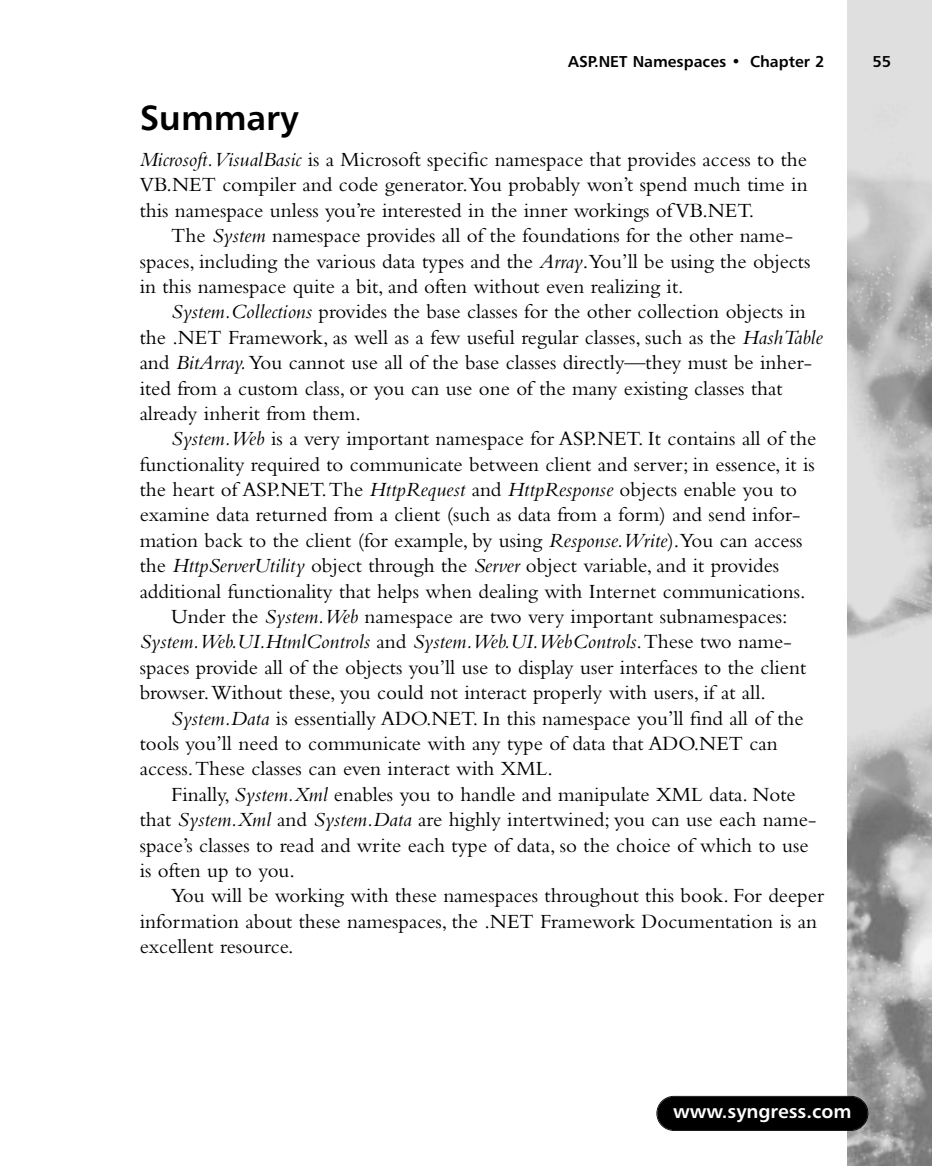
<style>
.page{position:relative;width:932px;height:1166px;background:#fff}
.page>*{position:absolute;margin:0;border:0;box-sizing:border-box;transform-origin:0 0}
.t1{font:35px "Humanist 777 BT Bold B";color:#000}
.t2{font:21px/25.4px "Bembo";color:#000}
.t3{font:italic 21px "Bembo";color:#000}
.t4{font:19.25px "Humanist 777 BT Bold B";color:#fff}
.t5{font:15.75px "Humanist 777 BT Bold B";color:#000}
.s1{font-style:italic}
.s2{font-style:normal}
</style>
<div class="page">
<svg style="left:656px;top:0;width:275px;height:1165px"></svg>
<p class="t5" style="left:568px;top:55px;width:258px">ASP.NET Namespaces • Chapter 2</p>
<p class="t5" style="left:872px;top:55px;width:20px">55</p>
<h1 class="t1" style="left:140px;top:105px;width:160px">Summary</h1>
<p class="t2" style="left:140px;top:149px;width:669px;text-align:justify"><span class="s1">Microsoft.VisualBasic</span> is a Microsoft specific namespace that provides access to the VB.NET compiler and code generator.You probably won’t spend much time in this namespace unless you’re interested in the inner workings of VB.NET.</p>
<p class="t2" style="left:140px;top:225px;width:672px;text-indent:32px">The <span class="s1">System</span> namespace provides all of the foundations for the other name&shy;spaces, including the various data types and the <span class="s1">Array</span>.You’ll be using the objects in this namespace quite a bit, and often without even realizing it.</p>
<p class="t2" style="left:140px;top:301px;width:684px;text-indent:32px"><span class="s1">System.Collections</span> provides the base classes for the other collection objects in the .NET Framework, as well as a few useful regular classes, such as the <span class="s1">HashTable </span>and <span class="s1">BitArray.</span>You cannot use all of the base classes directly—they must be inher&shy;ited from a custom class, or you can use one of the many existing classes that already inherit from them.</p>
<p class="t2" style="left:171px;top:428px;width:646px"><span class="s1">System.Web</span> is a very important namespace for ASP.NET. It contains all of the</p>
<p class="t2" style="left:140px;top:453px;width:676px">functionality required to communicate between client and server; in essence, it is</p>
<p class="t2" style="left:140px;top:478px;width:658px">the heart of ASP.NET.The <span class="s1">HttpRequest</span> and <span class="s1">HttpResponse</span> objects enable you to</p>
<p class="t2" style="left:140px;top:504px;width:662px">examine data returned from a client (such as data from a form) and send infor-</p>
<p class="t2" style="left:140px;top:529px;width:664px">mation back to the client (for example, by using <span class="s1">Response.Write</span>).You can access</p>
<p class="t2" style="left:140px;top:555px;width:641px">the <span class="s1">HttpServerUtility</span> object through the <span class="s1">Server</span> object variable, and it provides</p>
<p class="t2" style="left:140px;top:580px;width:667px">additional functionality that helps when dealing with Internet communications.</p>
<p class="t2" style="left:171px;top:605px;width:617px">Under the <span class="s1">System.Web</span> namespace are two very important subnamespaces:</p>
<p class="t3" style="left:140px;top:634px;width:653px">System.Web.UI.HtmlControls <span class="s2">and</span> System.Web.UI.WebControls<span class="s2">.These two name-</span></p>
<p class="t2" style="left:140px;top:656px;width:667px">spaces provide all of the objects you’ll use to display user interfaces to the client</p>
<p class="t2" style="left:140px;top:681px;width:627px">browser.Without these, you could not interact properly with users, if at all.</p>
<p class="t2" style="left:171px;top:707px;width:633px"><span class="s1">System.Data</span> is essentially ADO.NET. In this namespace you’ll find all of the</p>
<p class="t2" style="left:140px;top:732px;width:639px">tools you’ll need to communicate with any type of data that ADO.NET can</p>
<p class="t2" style="left:140px;top:758px;width:414px">access.These classes can even interact with XML.</p>
<p class="t2" style="left:171px;top:783px;width:625px">Finally, <span class="s1">System.Xml</span> enables you to handle and manipulate XML data. Note</p>
<p class="t2" style="left:140px;top:808px;width:678px">that <span class="s1">System.Xml</span> and <span class="s1">System.Data</span> are highly intertwined; you can use each name-</p>
<p class="t2" style="left:140px;top:834px;width:670px">space’s classes to read and write each type of data, so the choice of which to use</p>
<p class="t2" style="left:140px;top:859px;width:157px">is often up to you.</p>
<p class="t2" style="left:171px;top:884px;width:654px">You will be working with these namespaces throughout this book. For deeper</p>
<p class="t2" style="left:140px;top:910px;width:678px">information about these namespaces, the .NET Framework Documentation is an</p>
<p class="t2" style="left:140px;top:935px;width:155px">excellent resource.</p>
<p class="t4" style="left:673px;top:1103px;width:180px">www.syngress.com</p>
</div>
